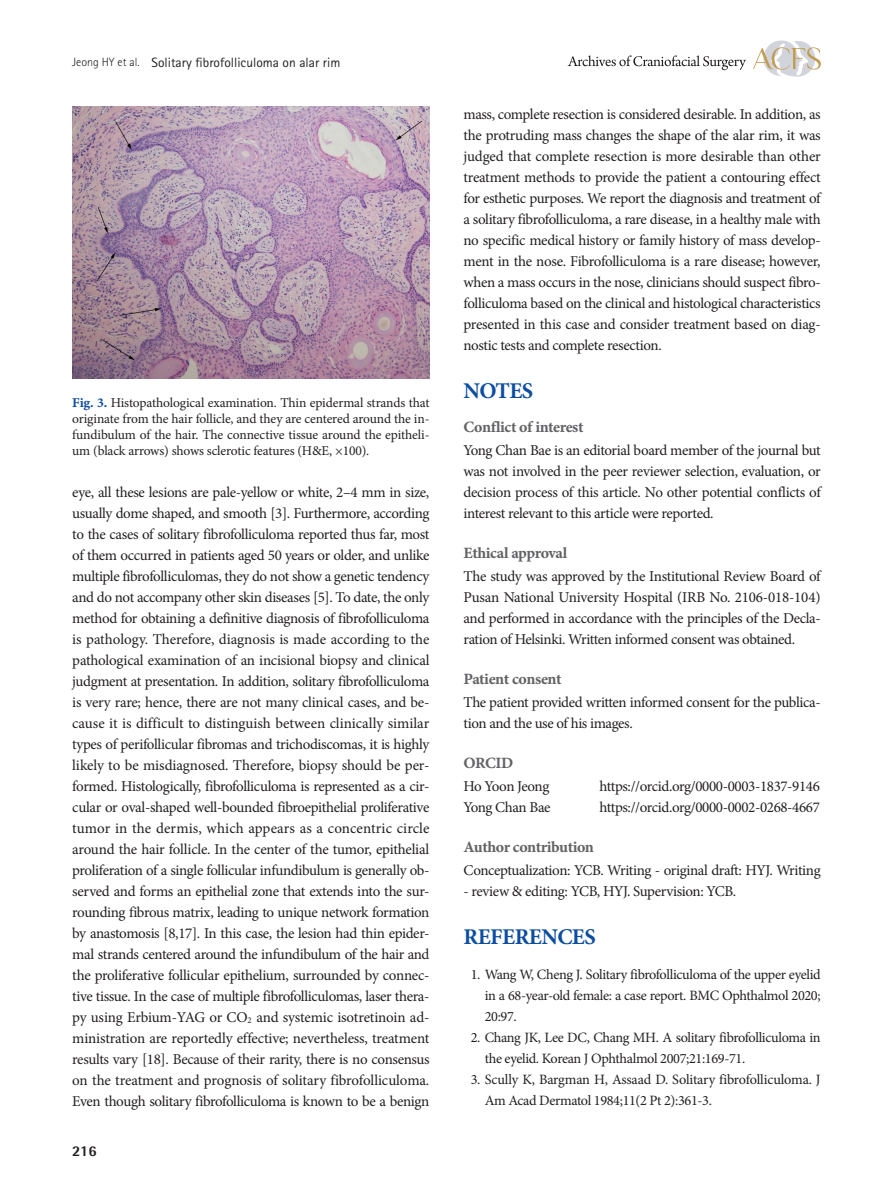
<style>
.page{position:relative;width:893px;height:1191px;background:#fff}
.page>*{position:absolute;margin:0;border:0;box-sizing:border-box;transform-origin:0 0}
.대제목{font:700 22.5px "Minion Pro";letter-spacing:-.025em;color:#0d4da1}
.중제목{font:15.75px "Minion Pro Bold Capt";letter-spacing:-.03em;color:#636366}
.본문_0{font:15px/21px "Minion Pro";letter-spacing:-.025em;color:#231f20;text-align:justify}
.t1{font:800 15px "Rotis Semi Sans Std";color:#231f20}
.참고문헌1{font:14.25px/21px "Minion Pro";letter-spacing:-.025em;color:#231f20}
.표그림제목{font:13.5px/16.2px "Minion Pro";letter-spacing:-.01em;color:#231f20;text-align:justify}
.t2{font:13.5px "Rotis Sans Serif Std";color:#231f20}
.s1{font-weight:300;font-size:12px}
.s2{font-family:"Minion Pro Bold Capt";color:#0d4da1}
.s3{font-size:8.7px}
</style>
<div class="page">
<svg style="left:753px;top:40px;width:68px;height:37px"></svg>
<svg style="left:568px;top:55px;width:178px;height:15px"></svg>
<img style="left:72px;top:106px;width:357px;height:272px">
<p class="t2" style="left:72px;top:54px;width:270px"><span class="s1">Jeong HY et al.</span> Solitary fibrofolliculoma on alar rim</p>
<p class="표그림제목" style="left:72px;top:394px;width:359px"><span class="s2">Fig. 3.</span> Histopathological examination. Thin epidermal strands that originate from the hair follicle, and they are centered around the in&shy;fundibulum of the hair. The connective tissue around the epitheli&shy;um (black arrows) shows sclerotic features (H&amp;E, ×100).</p>
<p class="본문_0" style="left:72px;top:481px;width:359px">eye, all these lesions are pale-yellow or white, 2–4 mm in size, usually dome shaped, and smooth [3]. Furthermore, according to the cases of solitary fibrofolliculoma reported thus far, most of them occurred in patients aged 50 years or older, and unlike multiple fibrofolliculomas, they do not show a genetic tendency and do not accompany other skin diseases [5]. To date, the only method for obtaining a definitive diagnosis of fibrofolliculoma is pathology. Therefore, diagnosis is made according to the pathological examination of an incisional biopsy and clinical judgment at presentation. In addition, solitary fibrofolliculoma is very rare; hence, there are not many clinical cases, and be&shy;cause it is difficult to distinguish between clinically similar types of perifollicular fibromas and trichodiscomas, it is highly likely to be misdiagnosed. Therefore, biopsy should be per&shy;formed. Histologically, fibrofolliculoma is represented as a cir&shy;cular or oval-shaped well-bounded fibroepithelial proliferative tumor in the dermis, which appears as a concentric circle around the hair follicle. In the center of the tumor, epithelial proliferation of a single follicular infundibulum is generally ob&shy;served and forms an epithelial zone that extends into the sur&shy;rounding fibrous matrix, leading to unique network formation by anastomosis [8,17]. In this case, the lesion had thin epider&shy;mal strands centered around the infundibulum of the hair and the proliferative follicular epithelium, surrounded by connec&shy;tive tissue. In the case of multiple fibrofolliculomas, laser thera&shy;py using Erbium-YAG or CO<span class="s3">2</span> and systemic isotretinoin ad&shy;ministration are reportedly effective; nevertheless, treatment results vary [18]. Because of their rarity, there is no consensus on the treatment and prognosis of solitary fibrofolliculoma.<br>Even though solitary fibrofolliculoma is known to be a benign</p>
<p class="t1" style="left:72px;top:1141px;width:26px">216</p>
<p class="본문_0" style="left:463px;top:103px;width:359px">mass, complete resection is considered desirable. In addition, as the protruding mass changes the shape of the alar rim, it was judged that complete resection is more desirable than other treatment methods to provide the patient a contouring effect for esthetic purposes. We report the diagnosis and treatment of a solitary fibrofolliculoma, a rare disease, in a healthy male with no specific medical history or family history of mass develop&shy;ment in the nose. Fibrofolliculoma is a rare disease; however, when a mass occurs in the nose, clinicians should suspect fibro&shy;folliculoma based on the clinical and histological characteristics presented in this case and consider treatment based on diag&shy;nostic tests and complete resection.</p>
<p class="대제목" style="left:463px;top:375px;width:71px">NOTES</p>
<p class="중제목" style="left:463px;top:416px;width:121px">Conflict of interest</p>
<p class="본문_0" style="left:463px;top:439px;width:359px">Yong Chan Bae is an editorial board member of the journal but was not involved in the peer reviewer selection, evaluation, or decision process of this article. No other potential conflicts of interest relevant to this article were reported.</p>
<p class="중제목" style="left:463px;top:542px;width:105px">Ethical approval</p>
<p class="본문_0" style="left:463px;top:565px;width:359px">The study was approved by the Institutional Review Board of Pusan National University Hospital (IRB No. 2106-018-104) and performed in accordance with the principles of the Decla&shy;ration of Helsinki. Written informed consent was obtained.</p>
<p class="중제목" style="left:463px;top:668px;width:100px">Patient consent</p>
<p class="본문_0" style="left:463px;top:691px;width:359px">The patient provided written informed consent for the publica&shy;tion and the use of his images.</p>
<p class="중제목" style="left:463px;top:752px;width:51px">ORCID</p>
<p class="본문_0" style="left:463px;top:775px;width:87px">Ho Yoon Jeong</p>
<p class="본문_0" style="left:600px;top:775px;width:222px">https://orcid.org/0000-0003-1837-9146</p>
<p class="본문_0" style="left:463px;top:796px;width:89px">Yong Chan Bae</p>
<p class="본문_0" style="left:600px;top:796px;width:222px">https://orcid.org/0000-0002-0268-4667</p>
<p class="중제목" style="left:463px;top:836px;width:132px">Author contribution</p>
<p class="본문_0" style="left:463px;top:859px;width:359px">Conceptualization: YCB. Writing - original draft: HYJ. Writing</p>
<p class="본문_0" style="left:463px;top:880px;width:274px">- review &amp; editing: YCB, HYJ. Supervision: YCB.</p>
<p class="대제목" style="left:463px;top:921px;width:134px">REFERENCES</p>
<p class="참고문헌1" style="left:485px;top:964px;width:337px;text-align:justify;text-indent:-14px">1. Wang W, Cheng J. Solitary fibrofolliculoma of the upper eyelid in a 68-year-old female: a case report. BMC Ophthalmol 2020; 20:97.</p>
<p class="참고문헌1" style="left:485px;top:1027px;width:337px;text-indent:-14px">2. Chang JK, Lee DC, Chang MH. A solitary fibrofolliculoma in the eyelid. Korean J Ophthalmol 2007;21:169-71.</p>
<p class="참고문헌1" style="left:485px;top:1069px;width:337px;text-indent:-14px">3. Scully K, Bargman H, Assaad D. Solitary fibrofolliculoma. J<br>Am Acad Dermatol 1984;11(2 Pt 2):361-3.</p>
</div>
